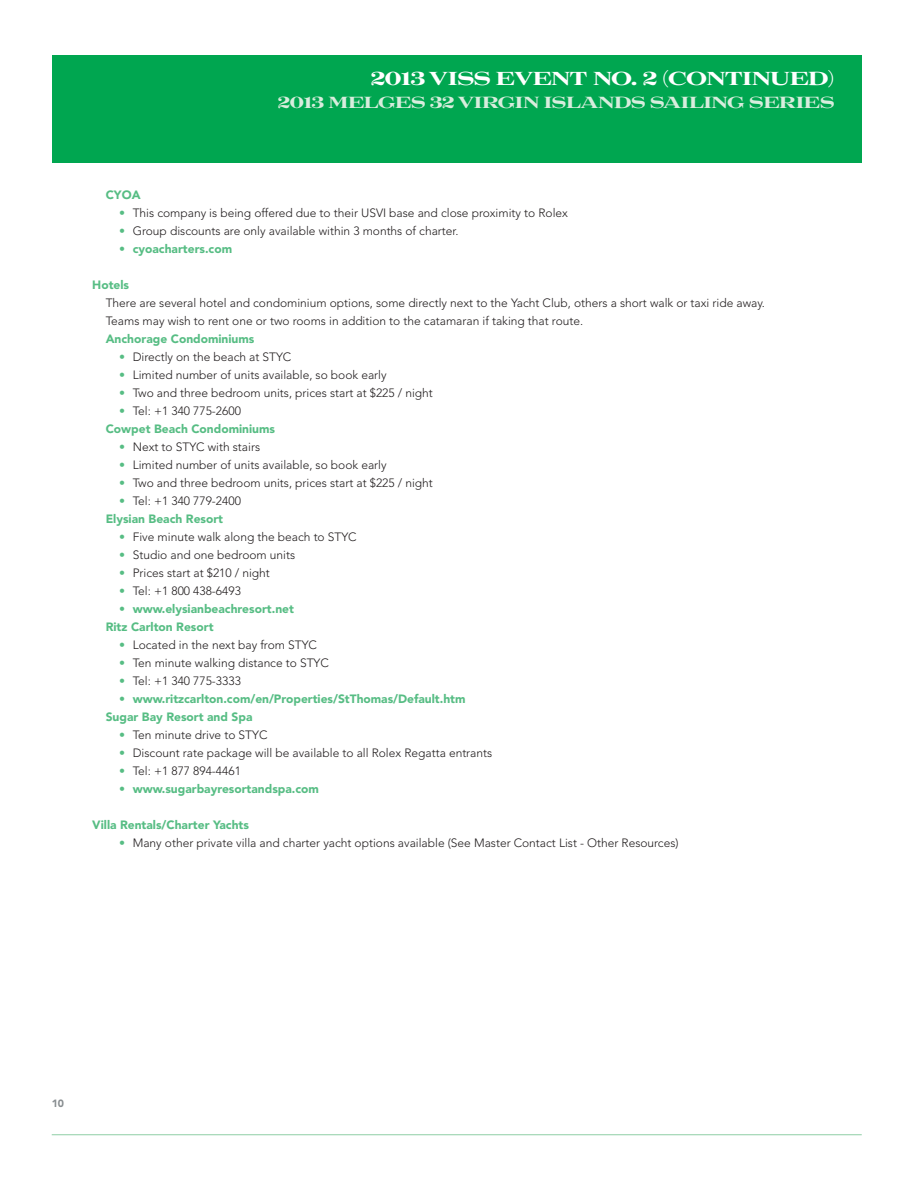
<style>
.page{position:relative;width:918px;height:1188px;background:#fff}
.page>*{position:absolute;margin:0;border:0;box-sizing:border-box;transform-origin:0 0}
.t1{font:21px "Luxury Diamond";letter-spacing:-.05em;color:#fff}
.t2{font:18px "Luxury Diamond";letter-spacing:-.05em;color:#d8eddd}
.t3{font:300 12px/18px "Avenir";color:#231f20}
.t4{font:900 12px/18px "Avenir";color:#57bd84}
.t5{font:900 10.5px "Avenir";color:#888d90}
.s1{color:#57bd84}
.s2{font-weight:300}
.s3{font-weight:300;color:#231f20}
.s4{font-weight:900;color:#57bd84}
</style>
<div class="page">
<hr style="left:52px;top:1134px;width:810px;height:1px;background:#8fcea5">
<div style="left:52px;top:55px;width:810px;height:108px;background:#00a650"></div>
<h1 class="t1" style="left:371px;top:68px;width:466px">2013 VISS EVENT NO. 2 (CONTINUED)</h1>
<h2 class="t2" style="left:277px;top:93px;width:559px">2013 MELGES 32 VIRGIN ISLANDS SAILING SERIES</h2>
<p class="t4" style="left:106px;top:186px;width:36px">CYOA</p>
<p class="t3" style="left:119px;top:204px;width:450px"><span class="s1">•</span> This company is being offered due to their USVI base and close proximity to Rolex</p>
<p class="t3" style="left:119px;top:222px;width:341px"><span class="s1">•</span> Group discounts are only available within 3 months of charter.</p>
<p class="t4" style="left:119px;top:240px;width:114px">• cyoacharters.com</p>
<p class="t4" style="left:92px;top:276px;width:38px">Hotels</p>
<p class="t3" style="left:106px;top:294px;width:661px">There are several hotel and condominium options, some directly next to the Yacht Club, others a short walk or taxi ride away.<br>Teams may wish to rent one or two rooms in addition to the catamaran if taking that route.</p>
<p class="t4" style="left:106px;top:330px;width:150px">Anchorage Condominiums</p>
<p class="t3" style="left:119px;top:348px;width:174px"><span class="s1">•</span> Directly on the beach at STYC</p>
<p class="t3" style="left:119px;top:366px;width:269px"><span class="s1">•</span> Limited number of units available, so book early</p>
<p class="t3" style="left:119px;top:384px;width:315px"><span class="s1">•</span> Two and three bedroom units, prices start at $225 / night</p>
<p class="t4" style="left:106px;top:402px;width:171px;text-indent:14px"><span class="s2">•</span> <span class="s3">Tel: +1 340 775-2600<br></span>Cowpet Beach Condominiums</p>
<p class="t3" style="left:119px;top:438px;width:142px"><span class="s1">•</span> Next to STYC with stairs</p>
<p class="t3" style="left:119px;top:456px;width:269px"><span class="s1">•</span> Limited number of units available, so book early</p>
<p class="t3" style="left:119px;top:474px;width:315px"><span class="s1">•</span> Two and three bedroom units, prices start at $225 / night</p>
<p class="t4" style="left:106px;top:492px;width:137px;text-indent:14px"><span class="s2">•</span> <span class="s3">Tel: +1 340 779-2400<br></span>Elysian Beach Resort</p>
<p class="t3" style="left:119px;top:528px;width:239px"><span class="s1">•</span> Five minute walk along the beach to STYC</p>
<p class="t3" style="left:119px;top:546px;width:178px"><span class="s1">•</span> Studio and one bedroom units</p>
<p class="t3" style="left:119px;top:564px;width:152px"><span class="s1">•</span> Prices start at $210 / night</p>
<p class="t3" style="left:119px;top:582px;width:123px"><span class="s1">•</span> Tel: +1 800 438-6493</p>
<p class="t4" style="left:106px;top:600px;width:190px;text-indent:14px">• www.elysianbeachresort.net<br>Ritz Carlton Resort</p>
<p class="t3" style="left:119px;top:636px;width:199px"><span class="s1">•</span> Located in the next bay from STYC</p>
<p class="t3" style="left:119px;top:654px;width:211px"><span class="s1">•</span> Ten minute walking distance to STYC</p>
<p class="t3" style="left:119px;top:672px;width:123px"><span class="s1">•</span> Tel: +1 340 775-3333</p>
<p class="t4" style="left:106px;top:690px;width:361px;text-indent:14px">• www.ritzcarlton.com/en/Properties/StThomas/Default.htm<br>Sugar Bay Resort and Spa</p>
<p class="t3" style="left:119px;top:726px;width:150px"><span class="s4">•</span> Ten minute drive to STYC</p>
<p class="t3" style="left:119px;top:744px;width:375px"><span class="s4">•</span> Discount rate package will be available to all Rolex Regatta entrants</p>
<p class="t3" style="left:119px;top:762px;width:123px"><span class="s1">•</span> Tel: +1 877 894-4461</p>
<p class="t4" style="left:119px;top:780px;width:201px">• www.sugarbayresortandspa.com</p>
<p class="t4" style="left:92px;top:816px;width:158px">Villa Rentals/Charter Yachts</p>
<p class="t3" style="left:119px;top:834px;width:561px"><span class="s4">•</span> Many other private villa and charter yacht options available (See Master Contact List - Other Resources)</p>
<p class="t5" style="left:52px;top:1097px;width:14px">10</p>
</div>
